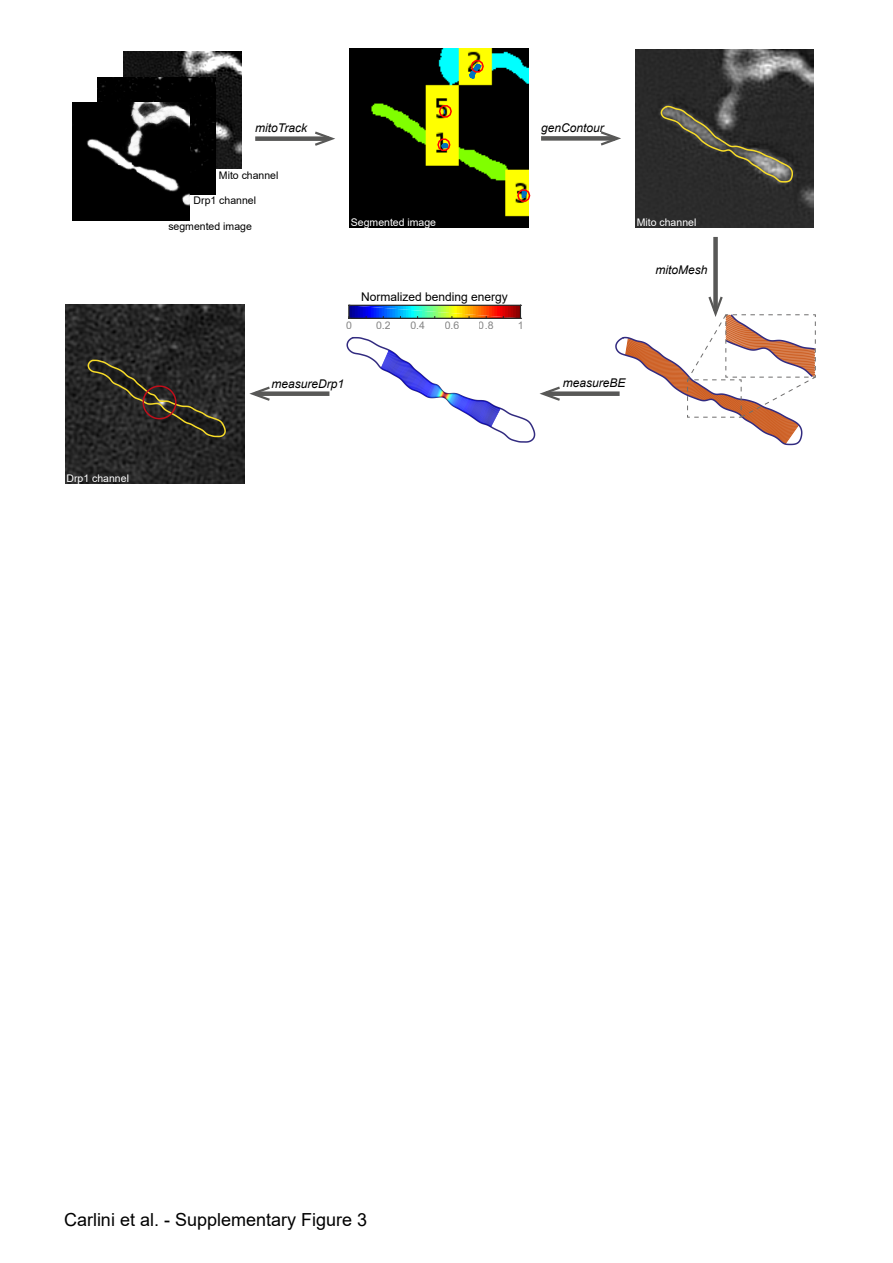
<style>
.page{position:relative;width:893px;height:1263px;background:#fff}
.page>*{position:absolute;margin:0;border:0;box-sizing:border-box;transform-origin:0 0}
.t1{font:18px "Arial";color:#000}
.t2{font:italic 12px "Arial";color:#000}
.t3{font:12px "Arial";color:#000}
.t4{font:10.5px "Arial";color:#000}
.t5{font:10.5px "Arial";color:#fff}
.t6{font:10.5px "Arial";color:#858585}
</style>
<div class="page">
<img style="left:349px;top:49px;width:179px;height:179px">
<svg style="left:516px;top:150px;width:15px;height:77px"></svg>
<svg style="left:349px;top:51px;width:161px;height:177px;background:#283407"></svg>
<img style="left:635px;top:49px;width:179px;height:179px">
<svg style="left:660px;top:105px;width:134px;height:78px;background:#424038"></svg>
<img style="left:350px;top:306px;width:170px;height:12px">
<hr style="left:349px;top:305px;width:171px;height:1px;background:#262626">
<hr style="left:349px;top:318px;width:171px;height:1px;background:#262626">
<svg style="left:348px;top:305px;width:2px;height:14px"></svg>
<svg style="left:520px;top:305px;width:1px;height:14px"></svg>
<img style="left:65px;top:304px;width:179px;height:179px">
<svg style="left:87px;top:358px;width:140px;height:80px;background:#312d26"></svg>
<div style="left:255px;top:136px;width:74px;height:5px;background:#585857"></div>
<svg style="left:315px;top:132px;width:20px;height:14px"></svg>
<img style="left:124px;top:51px;width:117px;height:118px">
<div style="left:98px;top:77px;width:117px;height:118px;background:#000"></div>
<img style="left:72px;top:103px;width:118px;height:117px">
<div style="left:541px;top:136px;width:74px;height:5px;background:#585857"></div>
<svg style="left:601px;top:131px;width:20px;height:15px"></svg>
<div style="left:713px;top:237px;width:5px;height:74px;background:#585857"></div>
<svg style="left:615px;top:297px;width:201px;height:149px"></svg>
<div style="left:546px;top:391px;width:74px;height:5px;background:#585857"></div>
<svg style="left:346px;top:337px;width:214px;height:106px"></svg>
<div style="left:256px;top:391px;width:73px;height:5px;background:#585857"></div>
<svg style="left:249px;top:386px;width:21px;height:15px"></svg>
<p class="t2" style="left:255px;top:120px;width:53px">mitoTrack</p>
<p class="t2" style="left:541px;top:120px;width:64px">genContour</p>
<p class="t4" style="left:219px;top:168px;width:61px">Mito channel</p>
<p class="t5" style="left:67px;top:471px;width:64px">Drp1 channel</p>
<p class="t4" style="left:194px;top:193px;width:64px">Drp1 channel</p>
<p class="t4" style="left:168px;top:219px;width:85px">segmented image</p>
<p class="t5" style="left:351px;top:215px;width:87px">Segmented image</p>
<p class="t5" style="left:637px;top:215px;width:61px">Mito channel</p>
<p class="t3" style="left:361px;top:288px;width:148px">Normalized bending energy</p>
<p class="t6" style="left:346px;top:318px;width:7px">0</p>
<p class="t6" style="left:376px;top:318px;width:16px">0.2</p>
<p class="t6" style="left:410px;top:318px;width:16px">0.4</p>
<p class="t6" style="left:445px;top:318px;width:16px">0.6</p>
<p class="t6" style="left:479px;top:318px;width:16px">0.8</p>
<p class="t6" style="left:518px;top:318px;width:7px">1</p>
<p class="t2" style="left:656px;top:262px;width:54px">mitoMesh</p>
<p class="t2" style="left:272px;top:376px;width:74px">measureDrp1</p>
<p class="t2" style="left:563px;top:375px;width:64px">measureBE</p>
<h1 class="t1" style="left:64px;top:1207px;width:305px">Carlini et al. - Supplementary Figure 3</h1>
</div>
